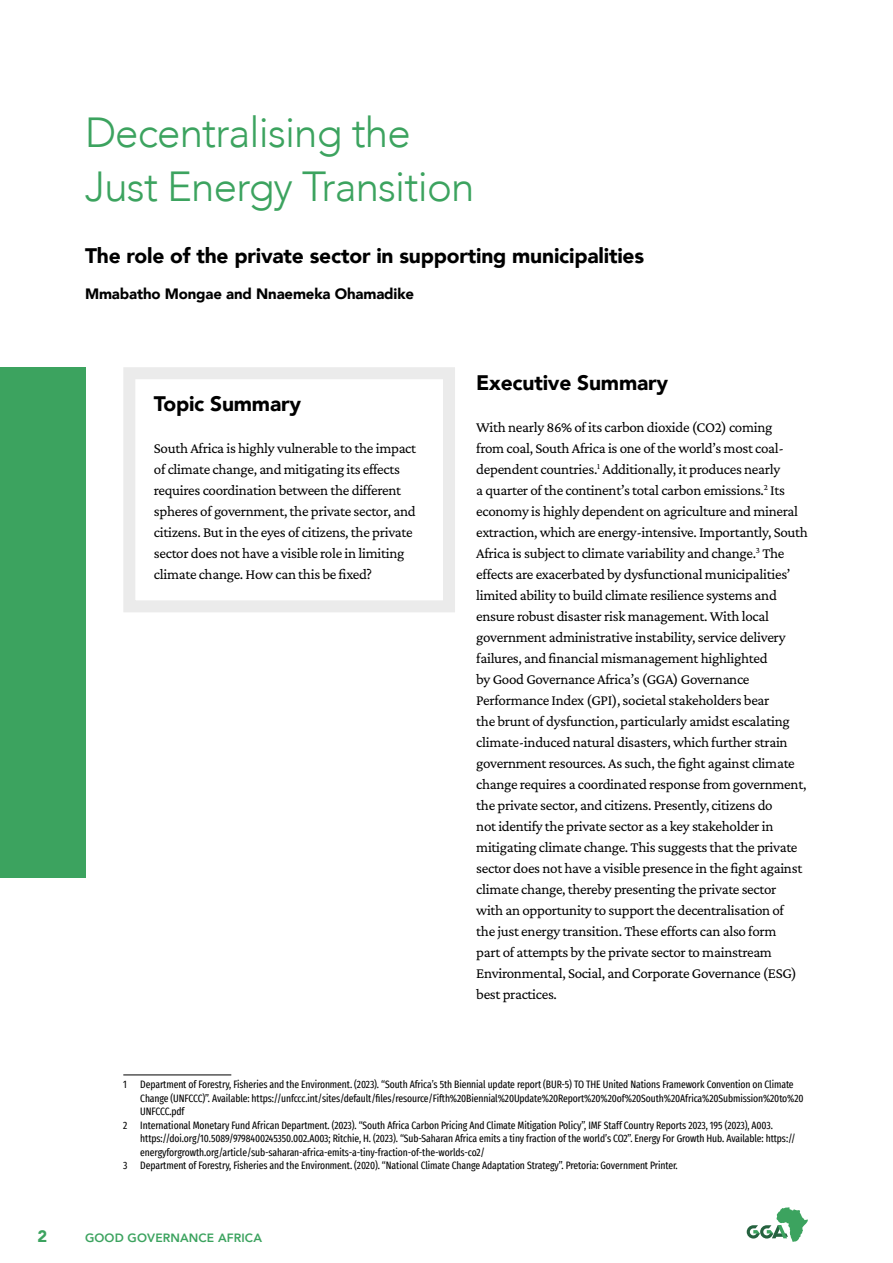
<style>
.page{position:relative;width:893px;height:1263px;background:#fff}
.page>*{position:absolute;margin:0;border:0;box-sizing:border-box;transform-origin:0 0}
.Headline{font:300 42px/54px "Avenir";letter-spacing:-.02em;color:#3ca35f}
.Large_SubHead{font:900 21px "Avenir";letter-spacing:-.01em;color:#000}
.t1{font:900 16.5px "Avenir";color:#3ca35f}
._1st_Paragraph{font:15px/21px "Crimson Pro";letter-spacing:-.02em;color:#000}
.Medium_SubHead{font:900 15px "Avenir";letter-spacing:-.01em;color:#000}
.t2{font:800 12px "Avenir";letter-spacing:.01em;color:#3ca35f}
.Annotation_text{font:extra-condensed 10.5px/13.5px "Fira Sans";letter-spacing:-.01em;color:#000}
</style>
<div class="page">
<svg style="left:747px;top:1207px;width:61px;height:35px"></svg>
<hr style="left:123px;top:1074px;width:108px;height:1px;background:#000">
<div style="left:0;top:367px;width:85px;height:511px;background:#3ca35f"></div>
<div style="left:123px;top:367px;width:332px;height:245px;background:#fff;border:12px solid #ebebeb"></div>
<p class="Headline" style="left:85px;top:106px;width:391px">Decentralising the<br>Just Energy Transition</p>
<p class="Large_SubHead" style="left:85px;top:238px;width:561px">The role of the private sector in supporting municipalities</p>
<p class="Medium_SubHead" style="left:85px;top:281px;width:331px">Mmabatho Mongae and Nnaemeka Ohamadike</p>
<p class="Large_SubHead" style="left:154px;top:386px;width:149px">Topic Summary</p>
<p class="_1st_Paragraph" style="left:154px;top:437px;width:264px">South Africa is highly vulnerable to the impact of climate change, and mitigating its effects requires coordination between the different spheres of government, the private sector, and citizens. But in the eyes of citizens, the private sector does not have a visible role in limiting climate change. How can this be fixed?</p>
<p class="Large_SubHead" style="left:476px;top:365px;width:193px">Executive Summary</p>
<p class="_1st_Paragraph" style="left:476px;top:416px;width:333px">With nearly 86% of its carbon dioxide (CO2) coming<br>from coal, South Africa is one of the world’s most coal&shy;dependent countries.<sup>1</sup> Additionally, it produces nearly<br>a quarter of the continent’s total carbon emissions.<sup>2</sup> Its economy is highly dependent on agriculture and mineral extraction, which are energy-intensive. Importantly, South Africa is subject to climate variability and change.<sup>3</sup> The effects are exacerbated by dysfunctional municipalities’ limited ability to build climate resilience systems and ensure robust disaster risk management. With local government administrative instability, service delivery failures, and financial mismanagement highlighted<br>by Good Governance Africa’s (GGA) Governance Performance Index (GPI), societal stakeholders bear<br>the brunt of dysfunction, particularly amidst escalating climate-induced natural disasters, which further strain government resources. As such, the fight against climate change requires a coordinated response from government, the private sector, and citizens. Presently, citizens do<br>not identify the private sector as a key stakeholder in mitigating climate change. This suggests that the private sector does not have a visible presence in the fight against climate change, thereby presenting the private sector<br>with an opportunity to support the decentralisation of<br>the just energy transition. These efforts can also form<br>part of attempts by the private sector to mainstream Environmental, Social, and Corporate Governance (ESG) best practices.</p>
<p class="Annotation_text" style="left:123px;top:1078px;width:5px">1</p>
<p class="Annotation_text" style="left:140px;top:1078px;width:665px">Department of Forestry, Fisheries and the Environment. (2023). “South Africa’s 5th Biennial update report (BUR-5) TO THE United Nations Framework Convention on Climate<br>Change (UNFCCC)”. Available: https://unfccc.int/sites/default/files/resource/Fifth%20Biennial%20Update%20Report%20%20of%20South%20Africa%20Submission%20to%20<br>UNFCCC.pdf</p>
<p class="Annotation_text" style="left:140px;top:1118px;width:657px;text-indent:-17px">2 International Monetary Fund African Department. (2023). “South Africa Carbon Pricing And Climate Mitigation Policy”, IMF Staff Country Reports 2023, 195 (2023), A003. https://doi.org/10.5089/9798400245350.002.A003; Ritchie, H. (2023). “Sub-Saharan Africa emits a tiny fraction of the world’s CO2”. Energy For Growth Hub. Available: https:// energyforgrowth.org/article/sub-saharan-africa-emits-a-tiny-fraction-of-the-worlds-co2/</p>
<p class="Annotation_text" style="left:123px;top:1159px;width:556px">3 Department of Forestry, Fisheries and the Environment. (2020). “National Climate Change Adaptation Strategy”. Pretoria: Government Printer.</p>
<p class="t1" style="left:38px;top:1222px;width:11px">2</p>
<p class="t2" style="left:85px;top:1228px;width:178px">GOOD GOVERNANCE AFRICA</p>
</div>
